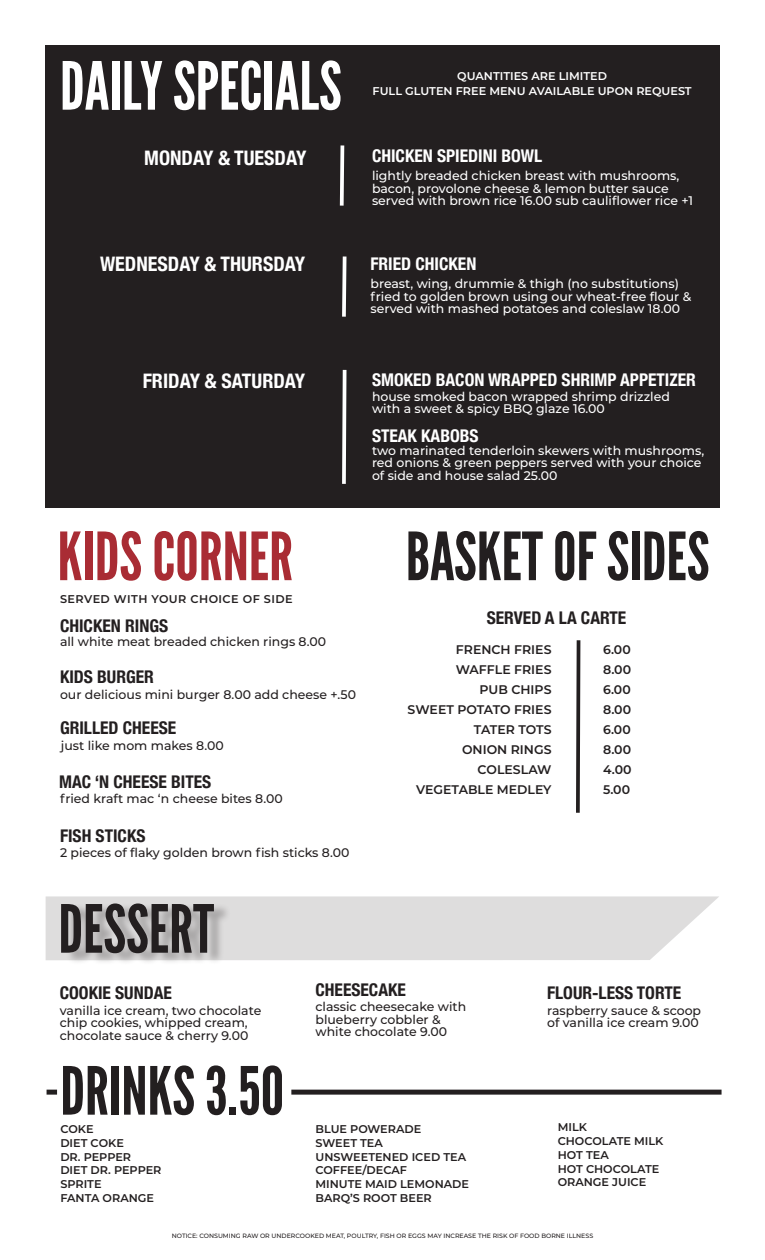
<style>
.page{position:relative;width:765px;height:1260px;background:#fff}
.page>*{position:absolute;margin:0;border:0;box-sizing:border-box;transform-origin:0 0}
.t1{font:66.25px "League Gothic";color:#231f20}
.t2{font:66.25px "League Gothic";color:#fff}
.t3{font:66.25px "League Gothic";color:#a92c34}
.t4{font:700 condensed 20px "Helvetica Neue";color:#fff}
.t5{font:700 condensed 17.5px "Helvetica Neue";color:#231f20}
.t6{font:700 condensed 17.5px "Helvetica Neue";color:#fff}
.t7{font:500 12.5px/12.5px "Montserrat";color:#fff}
.t8{font:500 12.5px/12.5px "Montserrat";color:#231f20}
.t9{font:600 12.5px "Montserrat";color:#231f20}
.t10{font:600 11.25px "Montserrat";color:#231f20}
.t11{font:600 11.25px "Montserrat";color:#fff}
.t12{font:600 11.25px "Montserrat";letter-spacing:.04em;color:#231f20}
.t13{font:500 6.25px "Montserrat";color:#231f20}
</style>
<div class="page">
<div style="left:291px;top:1090px;width:431px;height:5px;background:#231f20"></div>
<div style="left:45px;top:45px;width:675px;height:462px;background:#231f20"></div>
<svg style="left:576px;top:640px;width:5px;height:173px"></svg>
<svg style="left:46px;top:896px;width:673px;height:64px;background:#e0dfdf"></svg>
<div style="left:65px;top:902px;width:166px;height:63px;background:#231f20;opacity:.3"></div>
<div style="left:47px;top:1090px;width:10px;height:5px;background:#231f20"></div>
<svg style="left:339px;top:145px;width:6px;height:61px"></svg>
<svg style="left:342px;top:256px;width:5px;height:61px"></svg>
<svg style="left:342px;top:369px;width:5px;height:115px"></svg>
<p class="t2" style="left:60px;top:47px;width:283px">DAILY SPECIALS</p>
<p class="t4" style="left:144px;top:141px;width:164px">MONDAY &amp; TUESDAY</p>
<p class="t4" style="left:100px;top:248px;width:207px">WEDNESDAY &amp; THURSDAY</p>
<p class="t11" style="left:457px;top:68px;width:151px">QUANTITIES ARE LIMITED</p>
<p class="t11" style="left:373px;top:83px;width:321px">FULL GLUTEN FREE MENU AVAILABLE UPON REQUEST</p>
<p class="t6" style="left:372px;top:141px;width:172px">CHICKEN SPIEDINI BOWL</p>
<p class="t7" style="left:372px;top:169px;width:323px">lightly breaded chicken breast with mushrooms, bacon, provolone cheese &amp; lemon butter sauce served with brown rice 16.00 sub cauliflower rice +1</p>
<p class="t6" style="left:370px;top:249px;width:107px">FRIED CHICKEN</p>
<p class="t7" style="left:370px;top:277px;width:322px">breast, wing, drummie &amp; thigh (no substitutions) fried to golden brown using our wheat-free flour &amp; served with mashed potatoes and coleslaw 18.00</p>
<p class="t4" style="left:143px;top:364px;width:164px">FRIDAY &amp; SATURDAY</p>
<p class="t6" style="left:372px;top:365px;width:326px">SMOKED BACON WRAPPED SHRIMP APPETIZER</p>
<p class="t7" style="left:372px;top:389px;width:299px">house smoked bacon wrapped shrimp drizzled with a sweet &amp; spicy BBQ glaze 16.00</p>
<p class="t6" style="left:372px;top:421px;width:108px">STEAK KABOBS</p>
<p class="t7" style="left:372px;top:444px;width:334px">two marinated tenderloin skewers with mushrooms, red onions &amp; green peppers served with your choice of side and house salad 25.00</p>
<p class="t3" style="left:58px;top:517px;width:237px">KIDS CORNER</p>
<p class="t5" style="left:60px;top:611px;width:110px">CHICKEN RINGS</p>
<p class="t5" style="left:60px;top:662px;width:95px">KIDS BURGER</p>
<p class="t5" style="left:60px;top:714px;width:118px">GRILLED CHEESE</p>
<p class="t12" style="left:60px;top:591px;width:234px">SERVED WITH YOUR CHOICE OF SIDE</p>
<p class="t8" style="left:60px;top:635px;width:268px">all white meat breaded chicken rings 8.00</p>
<p class="t8" style="left:60px;top:688px;width:298px">our delicious mini burger 8.00 add cheese +.50</p>
<p class="t8" style="left:61px;top:739px;width:164px">just like mom makes 8.00</p>
<p class="t5" style="left:59px;top:767px;width:154px">MAC ‘N CHEESE BITES</p>
<p class="t8" style="left:60px;top:792px;width:224px">fried kraft mac ‘n cheese bites 8.00</p>
<p class="t5" style="left:60px;top:821px;width:87px">FISH STICKS</p>
<p class="t8" style="left:60px;top:846px;width:291px">2 pieces of flaky golden brown fish sticks 8.00</p>
<p class="t1" style="left:58px;top:890px;width:157px">DESSERT</p>
<p class="t1" style="left:406px;top:517px;width:305px">BASKET OF SIDES</p>
<p class="t5" style="left:487px;top:603px;width:141px">SERVED A LA CARTE</p>
<p class="t9" style="left:456px;top:640px;width:97px">FRENCH FRIES</p>
<p class="t9" style="left:456px;top:660px;width:97px">WAFFLE FRIES</p>
<p class="t9" style="left:480px;top:680px;width:73px">PUB CHIPS</p>
<p class="t9" style="left:408px;top:700px;width:145px">SWEET POTATO FRIES</p>
<p class="t9" style="left:474px;top:720px;width:79px">TATER TOTS</p>
<p class="t9" style="left:462px;top:740px;width:91px">ONION RINGS</p>
<p class="t9" style="left:478px;top:760px;width:75px">COLESLAW</p>
<p class="t9" style="left:416px;top:780px;width:137px">VEGETABLE MEDLEY</p>
<p class="t9" style="left:603px;top:640px;width:29px">6.00</p>
<p class="t9" style="left:603px;top:660px;width:29px">8.00</p>
<p class="t9" style="left:603px;top:680px;width:29px">6.00</p>
<p class="t9" style="left:603px;top:700px;width:29px">8.00</p>
<p class="t9" style="left:603px;top:720px;width:29px">6.00</p>
<p class="t9" style="left:603px;top:740px;width:29px">8.00</p>
<p class="t9" style="left:603px;top:760px;width:30px">4.00</p>
<p class="t9" style="left:603px;top:780px;width:29px">5.00</p>
<p class="t5" style="left:60px;top:978px;width:114px">COOKIE SUNDAE</p>
<p class="t8" style="left:60px;top:1004px;width:203px">vanilla ice cream, two chocolate chip cookies, whipped cream, chocolate sauce &amp; cherry 9.00</p>
<p class="t1" style="left:60px;top:1052px;width:225px">DRINKS 3.50</p>
<p class="t10" style="left:60px;top:1121px;width:35px">COKE</p>
<p class="t10" style="left:60px;top:1135px;width:65px">DIET COKE</p>
<p class="t10" style="left:60px;top:1149px;width:72px">DR. PEPPER</p>
<p class="t10" style="left:60px;top:1162px;width:103px">DIET DR. PEPPER</p>
<p class="t10" style="left:60px;top:1176px;width:43px">SPRITE</p>
<p class="t10" style="left:60px;top:1190px;width:95px">FANTA ORANGE</p>
<p class="t5" style="left:315px;top:975px;width:92px">CHEESECAKE</p>
<p class="t8" style="left:315px;top:1000px;width:152px">classic cheesecake with blueberry cobbler &amp;</p>
<p class="t8" style="left:315px;top:1025px;width:133px">white chocolate 9.00</p>
<p class="t10" style="left:315px;top:1121px;width:107px">BLUE POWERADE</p>
<p class="t10" style="left:315px;top:1135px;width:69px">SWEET TEA</p>
<p class="t10" style="left:315px;top:1149px;width:152px">UNSWEETENED ICED TEA</p>
<p class="t10" style="left:315px;top:1162px;width:93px">COFFEE/DECAF</p>
<p class="t10" style="left:315px;top:1176px;width:155px">MINUTE MAID LEMONADE</p>
<p class="t10" style="left:315px;top:1190px;width:118px">BARQ’S ROOT BEER</p>
<p class="t5" style="left:547px;top:978px;width:136px">FLOUR-LESS TORTE</p>
<p class="t8" style="left:547px;top:1004px;width:156px">raspberry sauce &amp; scoop of vanilla ice cream 9.00</p>
<p class="t10" style="left:558px;top:1119px;width:31px">MILK</p>
<p class="t10" style="left:558px;top:1133px;width:107px">CHOCOLATE MILK</p>
<p class="t10" style="left:558px;top:1147px;width:53px">HOT TEA</p>
<p class="t10" style="left:558px;top:1161px;width:103px">HOT CHOCOLATE</p>
<p class="t10" style="left:558px;top:1174px;width:90px">ORANGE JUICE</p>
<p class="t13" style="left:172px;top:1231px;width:423px">NOTICE: CONSUMING RAW OR UNDERCOOKED MEAT, POULTRY, FISH OR EGGS MAY INCREASE THE RISK OF FOOD BORNE ILLNESS</p>
</div>
